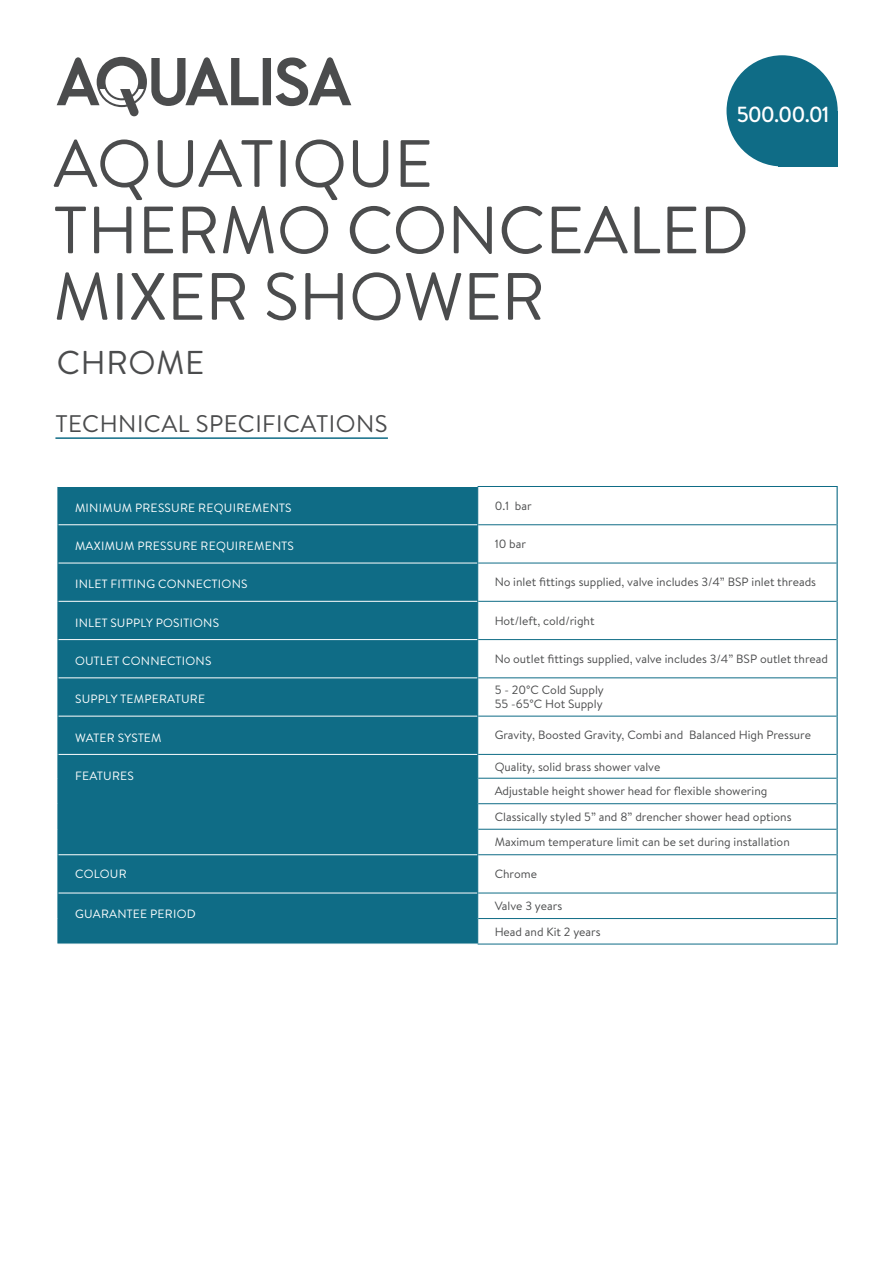
<style>
.page{position:relative;width:893px;height:1263px;background:#fff}
.page>*{position:absolute;margin:0;border:0;box-sizing:border-box;transform-origin:0 0}
.t1{font:66.75px/66.4px "Brandon Text";color:#4b4c4d}
.t2{font:33px "Brandon Text";letter-spacing:.02em;color:#4b4c4d}
.t3{font:24px "Brandon Text";letter-spacing:.02em;color:#4b4c4d}
.t4{font:500 22.5px "Brandon Grotesque";letter-spacing:-.04em;color:#fff}
.t5{font:12px/25.2px "Brandon Text";color:#4b4c4d}
.t6{font:12px "Brandon Grotesque";letter-spacing:.02em;color:#fff}
</style>
<div class="page">
<svg style="left:57px;top:57px;width:294px;height:60px"></svg>
<div style="left:726px;top:55px;width:112px;height:111px;background:#0f6c86;border-radius:50%"></div>
<div style="left:778px;top:111px;width:60px;height:56px;background:#0f6c86"></div>
<div style="left:59px;top:487px;width:418px;height:457px;background:#0f6c86"></div>
<svg style="left:478px;top:487px;width:359px;height:457px"></svg>
<hr style="left:57px;top:487px;width:2px;height:38px;background:#0f6c86">
<hr style="left:477px;top:487px;width:1px;height:38px;background:#0f6c86">
<hr style="left:837px;top:487px;width:1px;height:38px;background:#0f6c86">
<hr style="left:57px;top:525px;width:2px;height:38px;background:#0f6c86">
<hr style="left:477px;top:525px;width:1px;height:38px;background:#0f6c86">
<hr style="left:837px;top:525px;width:1px;height:38px;background:#0f6c86">
<hr style="left:57px;top:563px;width:2px;height:38px;background:#0f6c86">
<hr style="left:477px;top:563px;width:1px;height:38px;background:#0f6c86">
<hr style="left:837px;top:563px;width:1px;height:38px;background:#0f6c86">
<hr style="left:57px;top:601px;width:2px;height:39px;background:#0f6c86">
<hr style="left:477px;top:601px;width:1px;height:39px;background:#0f6c86">
<hr style="left:837px;top:601px;width:1px;height:39px;background:#0f6c86">
<hr style="left:57px;top:640px;width:2px;height:38px;background:#0f6c86">
<hr style="left:477px;top:640px;width:1px;height:38px;background:#0f6c86">
<hr style="left:837px;top:640px;width:1px;height:38px;background:#0f6c86">
<hr style="left:57px;top:678px;width:2px;height:38px;background:#0f6c86">
<hr style="left:477px;top:678px;width:1px;height:38px;background:#0f6c86">
<hr style="left:837px;top:678px;width:1px;height:38px;background:#0f6c86">
<hr style="left:57px;top:716px;width:2px;height:38px;background:#0f6c86">
<hr style="left:477px;top:716px;width:1px;height:38px;background:#0f6c86">
<hr style="left:837px;top:716px;width:1px;height:38px;background:#0f6c86">
<hr style="left:57px;top:754px;width:2px;height:24px;background:#0f6c86">
<hr style="left:57px;top:778px;width:2px;height:26px;background:#0f6c86">
<hr style="left:57px;top:804px;width:2px;height:25px;background:#0f6c86">
<hr style="left:57px;top:829px;width:2px;height:26px;background:#0f6c86">
<svg style="left:477px;top:754px;width:1px;height:101px"></svg>
<svg style="left:837px;top:754px;width:1px;height:101px"></svg>
<hr style="left:57px;top:855px;width:2px;height:38px;background:#0f6c86">
<hr style="left:477px;top:855px;width:1px;height:38px;background:#0f6c86">
<hr style="left:837px;top:855px;width:1px;height:38px;background:#0f6c86">
<hr style="left:57px;top:893px;width:2px;height:25px;background:#0f6c86">
<hr style="left:57px;top:918px;width:2px;height:26px;background:#0f6c86">
<svg style="left:477px;top:893px;width:1px;height:51px"></svg>
<svg style="left:837px;top:893px;width:1px;height:51px"></svg>
<hr style="left:59px;top:854px;width:418px;height:1px;background:#fff">
<hr style="left:59px;top:893px;width:418px;height:1px;background:#fff">
<hr style="left:478px;top:854px;width:359px;height:1px;background:#0f6c86">
<hr style="left:478px;top:893px;width:359px;height:1px;background:#0f6c86">
<hr style="left:478px;top:944px;width:360px;height:1px;background:#0f6c86">
<hr style="left:59px;top:754px;width:418px;height:1px;background:#fff">
<hr style="left:59px;top:677px;width:418px;height:1px;background:#fff">
<hr style="left:59px;top:716px;width:418px;height:1px;background:#fff">
<hr style="left:478px;top:486px;width:360px;height:1px;background:#0f6c86">
<hr style="left:59px;top:563px;width:418px;height:1px;background:#fff">
<hr style="left:59px;top:601px;width:418px;height:1px;background:#fff">
<hr style="left:59px;top:639px;width:418px;height:1px;background:#fff">
<hr style="left:478px;top:563px;width:359px;height:1px;background:#0f6c86">
<hr style="left:478px;top:601px;width:359px;height:1px;background:#0f6c86">
<hr style="left:478px;top:639px;width:359px;height:1px;background:#0f6c86">
<hr style="left:59px;top:524px;width:418px;height:1px;background:#fff">
<hr style="left:478px;top:524px;width:359px;height:1px;background:#0f6c86">
<hr style="left:478px;top:677px;width:359px;height:1px;background:#0f6c86">
<hr style="left:478px;top:716px;width:359px;height:1px;background:#0f6c86">
<hr style="left:478px;top:778px;width:359px;height:1px;background:#0f6c86">
<hr style="left:478px;top:803px;width:359px;height:1px;background:#0f6c86">
<hr style="left:478px;top:829px;width:359px;height:1px;background:#0f6c86">
<hr style="left:478px;top:918px;width:359px;height:1px;background:#0f6c86">
<hr style="left:478px;top:754px;width:359px;height:1px;background:#0f6c86">
<hr style="left:55px;top:437px;width:333px;height:2px;background:#0f6c86">
<h3 class="t4" style="left:737px;top:99px;width:95px">500.00.01</h3>
<h1 class="t1" style="left:53px;top:128px;width:697px">AQUATIQUE<br>THERMO CONCEALED<br>MIXER SHOWER</h1>
<h2 class="t2" style="left:57px;top:340px;width:149px">CHROME</h2>
<h3 class="t3" style="left:55px;top:407px;width:334px">TECHNICAL SPECIFICATIONS</h3>
<p class="t6" style="left:75px;top:499px;width:218px">MINIMUM PRESSURE REQUIREMENTS</p>
<p class="t5" style="left:495px;top:493px;width:39px">0.1 bar</p>
<p class="t6" style="left:75px;top:538px;width:220px">MAXIMUM PRESSURE REQUIREMENTS</p>
<p class="t5" style="left:495px;top:531px;width:33px">10 bar</p>
<p class="t6" style="left:75px;top:576px;width:174px">INLET FITTING CONNECTIONS</p>
<p class="t5" style="left:495px;top:569px;width:323px">No inlet fittings supplied, valve includes 3/4” BSP inlet threads</p>
<p class="t6" style="left:75px;top:614px;width:146px">INLET SUPPLY POSITIONS</p>
<p class="t5" style="left:495px;top:607px;width:101px">Hot/left, cold/right</p>
<p class="t6" style="left:75px;top:653px;width:138px">OUTLET CONNECTIONS</p>
<p class="t5" style="left:495px;top:646px;width:335px">No outlet fittings supplied, valve includes 3/4” BSP outlet thread</p>
<p class="t6" style="left:75px;top:691px;width:132px">SUPPLY TEMPERATURE</p>
<p class="t5" style="left:495px;top:682px;width:111px;line-height:14.4px">5 - 20°C Cold Supply<br>55 -65°C Hot Supply</p>
<p class="t6" style="left:75px;top:729px;width:88px">WATER SYSTEM</p>
<p class="t5" style="left:495px;top:722px;width:318px">Gravity, Boosted Gravity, Combi and Balanced High Pressure</p>
<p class="t6" style="left:75px;top:767px;width:60px">FEATURES</p>
<p class="t5" style="left:495px;top:753px;width:298px">Quality, solid brass shower valve<br>Adjustable height shower head for flexible showering Classically styled 5” and 8” drencher shower head options Maximum temperature limit can be set during installation</p>
<p class="t6" style="left:75px;top:866px;width:53px">COLOUR</p>
<p class="t5" style="left:495px;top:861px;width:44px">Chrome</p>
<p class="t6" style="left:75px;top:906px;width:122px">GUARANTEE PERIOD</p>
<p class="t5" style="left:495px;top:893px;width:108px">Valve 3 years<br>Head and Kit 2 years</p>
</div>
